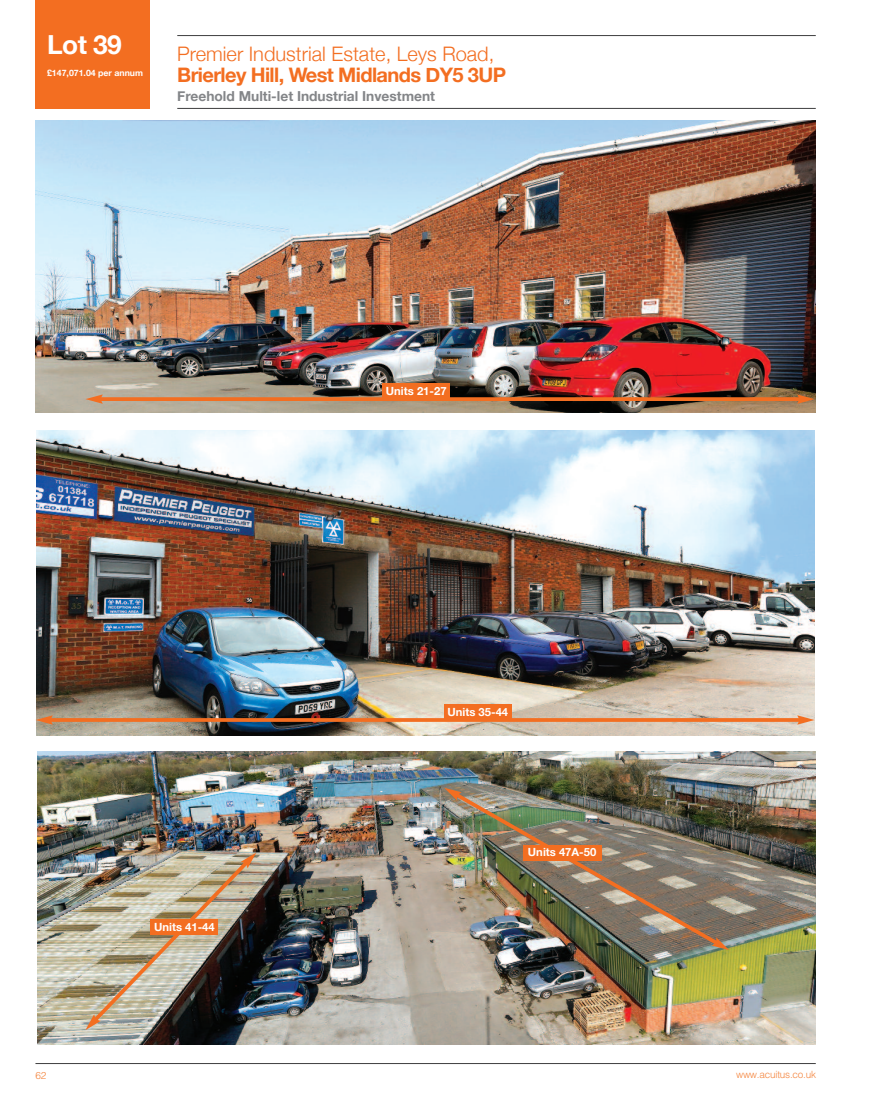
<style>
.page{position:relative;width:869px;height:1099px;background:#fff}
.page>*{position:absolute;margin:0;border:0;box-sizing:border-box;transform-origin:0 0}
.t1{font:700 26.25px "Helvetica Neue";color:#fff}
.t2{font:300 20px "Helvetica Neue";color:#f36e21}
.t3{font:700 20px "Helvetica Neue";letter-spacing:-.03em;color:#f36e21}
.t4{font:700 13.75px "Helvetica Neue";color:#838588}
.t5{font:700 11.25px "Helvetica Neue";color:#fff}
.t6{font:300 10px "Helvetica";letter-spacing:-.025em;color:#f4833b}
.t7{font:700 8.75px "Helvetica Neue";color:#fff}
</style>
<div class="page">
<div style="left:35px;top:0;width:114px;height:108px;background:#f36e21"></div>
<img style="left:35px;top:120px;width:780px;height:293px">
<img style="left:38px;top:751px;width:777px;height:292px">
<img style="left:37px;top:430px;width:777px;height:305px">
<hr style="left:177px;top:35px;width:638px;height:1px;background:#3e3e3f">
<hr style="left:177px;top:108px;width:638px;height:1px;background:#3e3e3f">
<hr style="left:35px;top:1063px;width:780px;height:1px;background:#3e3e3f">
<svg style="left:103px;top:397px;width:693px;height:4px;background:#eb6d23"></svg>
<svg style="left:85px;top:394px;width:18px;height:10px"></svg>
<svg style="left:796px;top:394px;width:18px;height:10px"></svg>
<div style="left:382px;top:383px;width:68px;height:16px;background:#f36e21"></div>
<hr style="left:49px;top:718px;width:751px;height:3px;background:#f36e21">
<svg style="left:36px;top:715px;width:17px;height:9px"></svg>
<svg style="left:796px;top:715px;width:18px;height:9px"></svg>
<div style="left:444px;top:704px;width:67px;height:16px;background:#f36e21"></div>
<img style="left:85px;top:852px;width:171px;height:178px">
<div style="left:151px;top:918px;width:67px;height:16px;background:#f36e21"></div>
<img style="left:451px;top:789px;width:270px;height:159px">
<svg style="left:711px;top:937px;width:17px;height:13px"></svg>
<svg style="left:444px;top:787px;width:17px;height:13px"></svg>
<div style="left:523px;top:844px;width:78px;height:16px;background:#f36e21"></div>
<h1 class="t1" style="left:47px;top:29px;width:76px">Lot 39</h1>
<p class="t7" style="left:47px;top:67px;width:97px">£147,071.04 per annum</p>
<h2 class="t2" style="left:177px;top:41px;width:318px">Premier Industrial Estate, Leys Road,</h2>
<h2 class="t3" style="left:177px;top:63px;width:330px">Brierley Hill, West Midlands DY5 3UP</h2>
<p class="t4" style="left:177px;top:88px;width:259px">Freehold Multi-let Industrial Investment</p>
<p class="t5" style="left:386px;top:384px;width:62px">Units 21-27</p>
<p class="t5" style="left:154px;top:919px;width:62px">Units 41-44</p>
<p class="t5" style="left:447px;top:705px;width:62px">Units 35-44</p>
<p class="t5" style="left:527px;top:845px;width:70px">Units 47A-50</p>
<p class="t6" style="left:35px;top:1066px;width:12px">62</p>
<p class="t6" style="left:735px;top:1065px;width:81px">www.acuitus.co.uk</p>
</div>
